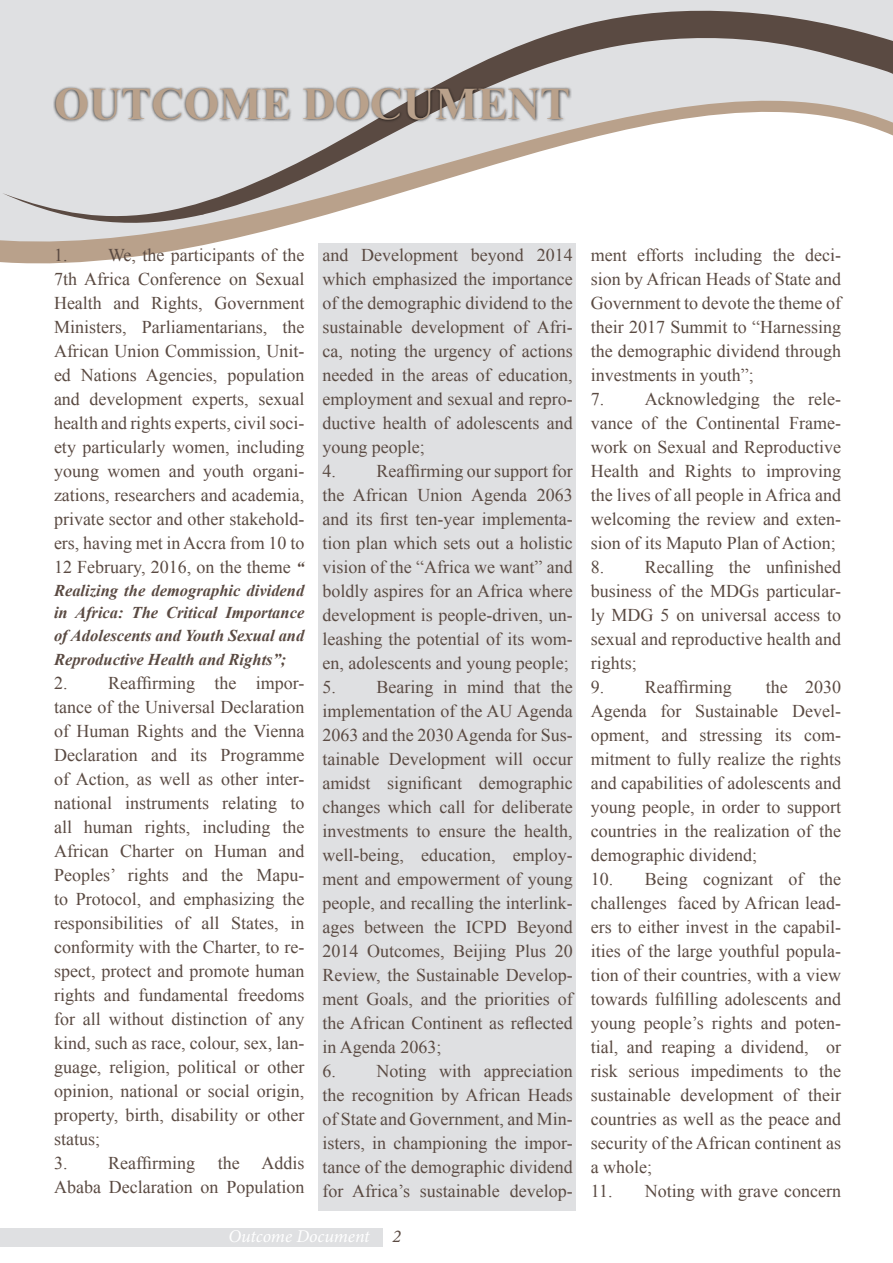
<style>
.page{position:relative;width:893px;height:1263px;background:#fff}
.page>*{position:absolute;margin:0;border:0;box-sizing:border-box;transform-origin:0 0}
.t1{font:700 45px "Times New Roman";color:#b9a18b}
.t2{font:18px/24px "Times New Roman";color:#5a4a42;text-align:justify}
.t3{font:italic 18px "Minion Pro";letter-spacing:-.005em;color:#fff}
.t4{font:italic 18px "Minion Pro";color:#5a4a42}
.t5{font:italic 700 16.5px/22.5px "Times New Roman";color:#5a4a42;text-align:justify}
.s1{font-weight:700;font-style:italic;font-size:16.5px}
</style>
<div class="page">
<div style="left:0;top:1228px;width:382px;height:18px;background:#dfe0e2"></div>
<div style="left:318px;top:243px;width:258px;height:967px;background:#dfe0e2"></div>
<svg style="left:0;top:0;width:252px;height:264px;fill:#b9a18b"></svg>
<svg style="left:2px;top:0;width:891px;height:234px;fill:#dfe0e2"></svg>
<div style="left:53px;top:86px;width:519px;height:36px;background:#000;opacity:.75"></div>
<h1 class="t1" style="left:54px;top:73px;width:518px">OUTCOME DOCUMENT</h1>
<p class="t2" style="left:54px;top:243px;width:252px">1. We, the participants of the 7th Africa Conference on Sexual Health and Rights, Government Ministers, Parliamentarians, the African Union Commission, Unit&shy;ed Nations Agencies, population and development experts, sexual health and rights experts, civil soci&shy;ety particularly women, including young women and youth organi&shy;zations, researchers and academia, private sector and other stakehold&shy;ers, having met in Accra from 10 to 12 February, 2016, on the theme <span class="s1">“</span></p>
<p class="t5" style="left:54px;top:579px;width:252px">Realizing the demographic dividend in Africa: The Critical Importance of Adolescents and Youth Sexual and</p>
<p class="t5" style="left:54px;top:648px;width:234px">Reproductive Health and Rights”;</p>
<p class="t2" style="left:54px;top:670px;width:252px">2. Reaffirming the impor&shy;tance of the Universal Declaration of Human Rights and the Vienna Declaration and its Programme of Action, as well as other inter&shy;national instruments relating to all human rights, including the African Charter on Human and Peoples’ rights and the Mapu&shy;to Protocol, and emphasizing the responsibilities of all States, in conformity with the Charter, to re&shy;spect, protect and promote human rights and fundamental freedoms for all without distinction of any kind, such as race, colour, sex, lan&shy;guage, religion, political or other opinion, national or social origin, property, birth, disability or other status;</p>
<p class="t2" style="left:54px;top:1150px;width:142px">3. Reaffirming</p>
<p class="t2" style="left:54px;top:1150px;width:252px;text-align:right">the Addis<br>Ababa Declaration on Population</p>
<p class="t2" style="left:322px;top:243px;width:252px">and Development beyond 2014 which emphasized the importance of the demographic dividend to the sustainable development of Afri&shy;ca, noting the urgency of actions needed in the areas of education, employment and sexual and repro&shy;ductive health of adolescents and young people;</p>
<p class="t2" style="left:322px;top:459px;width:252px">4. Reaffirming our support for the African Union Agenda 2063 and its first ten-year implementa&shy;tion plan which sets out a holistic vision of the “Africa we want” and boldly aspires for an Africa where development is people-driven, un&shy;leashing the potential of its wom&shy;en, adolescents and young people;</p>
<p class="t2" style="left:322px;top:675px;width:252px">5. Bearing in mind that the implementation of the AU Agenda 2063 and the 2030 Agenda for Sus&shy;tainable Development will occur amidst significant demographic changes which call for deliberate investments to ensure the health, well-being, education, employ&shy;ment and empowerment of young people, and recalling the interlink&shy;ages between the ICPD Beyond 2014 Outcomes, Beijing Plus 20<br>Review, the Sustainable Develop&shy;ment Goals, and the priorities of the African Continent as reflected in Agenda 2063;</p>
<p class="t2" style="left:322px;top:1059px;width:252px">6. Noting with appreciation the recognition by African Heads of State and Government, and Min&shy;isters, in championing the impor&shy;tance of the demographic dividend for Africa’s sustainable develop-</p>
<p class="t3" style="left:228px;top:1223px;width:143px">Outcome Document</p>
<p class="t4" style="left:393px;top:1223px;width:10px">2</p>
<p class="t2" style="left:591px;top:243px;width:252px">ment efforts including the deci&shy;sion by African Heads of State and Government to devote the theme of their 2017 Summit to “Harnessing the demographic dividend through investments in youth”;</p>
<p class="t2" style="left:591px;top:387px;width:252px">7. Acknowledging the rele&shy;vance of the Continental Frame&shy;work on Sexual and Reproductive Health and Rights to improving the lives of all people in Africa and welcoming the review and exten&shy;sion of its Maputo Plan of Action;</p>
<p class="t2" style="left:591px;top:555px;width:252px">8. Recalling the unfinished business of the MDGs particular&shy;ly MDG 5 on universal access to sexual and reproductive health and rights;</p>
<p class="t2" style="left:591px;top:674px;width:142px">9. Reaffirming</p>
<p class="t2" style="left:591px;top:674px;width:252px;text-indent:175px">the 2030<br>Agenda for Sustainable Devel&shy;opment, and stressing its com&shy;mitment to fully realize the rights and capabilities of adolescents and young people, in order to support countries in the realization of the demographic dividend;</p>
<p class="t2" style="left:591px;top:866px;width:252px">10. Being cognizant of the challenges faced by African lead&shy;ers to either invest in the capabil&shy;ities of the large youthful popula&shy;tion of their countries, with a view towards fulfilling adolescents and young people’s rights and poten&shy;tial, and reaping a dividend, or risk serious impediments to the sustainable development of their countries as well as the peace and security of the African continent as a whole;</p>
<p class="t2" style="left:591px;top:1178px;width:252px">11. Noting with grave concern</p>
</div>
